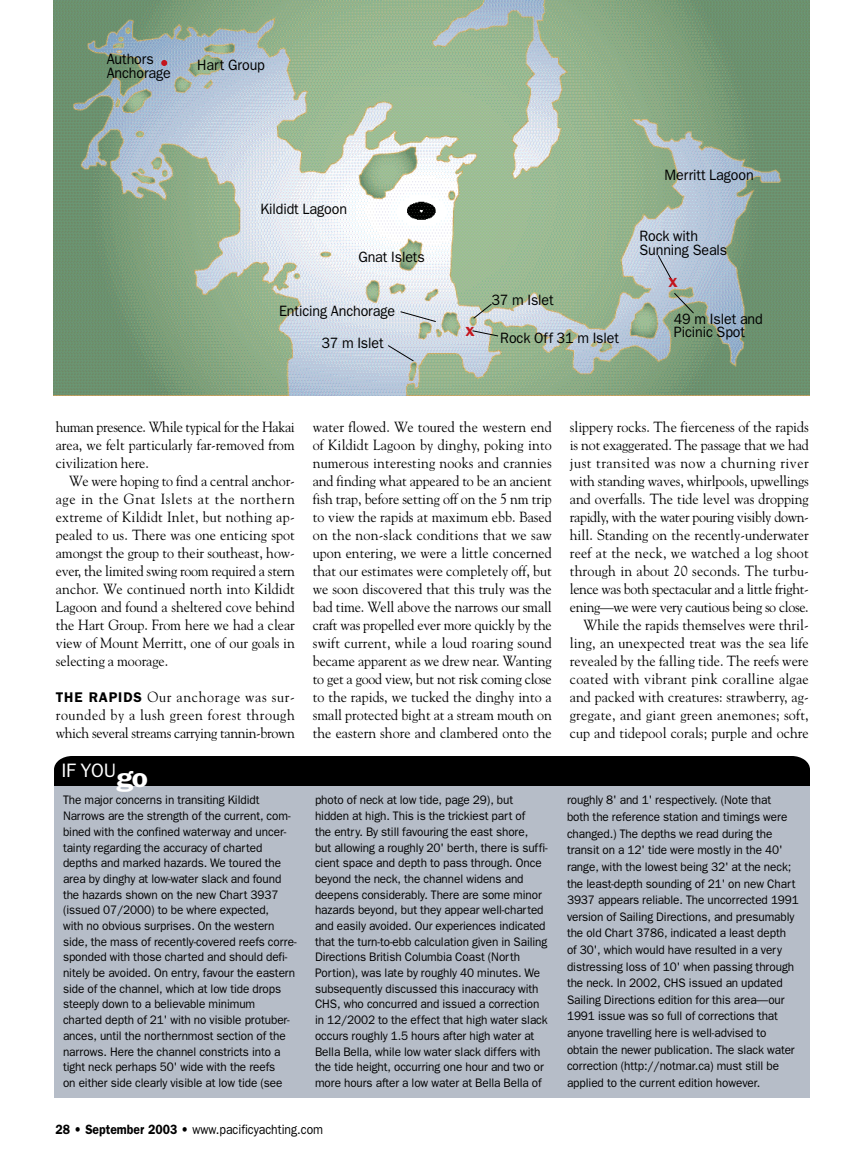
<style>
.page{position:relative;width:864px;height:1161px;background:#fff}
.page>*{position:absolute;margin:0;border:0;box-sizing:border-box;transform-origin:0 0}
.t1{font:600 27px "Franklin Gothic";color:#fff;scale:1.11 1}
.t2{font:19.5px "Franklin Gothic";color:#fff}
.t3{font:15px/13.5px "Franklin Gothic";letter-spacing:-.005em;color:#000;scale:.95 1}
.t4{font:14.7px/18px "Goudy";color:#000;text-align:justify;scale:.95 1}
.t5{font:13.5px "Franklin Gothic";color:#000;scale:.9 1}
.t6{font:12.3px/15.8px "Franklin Gothic";letter-spacing:-.005em;color:#000;scale:.95 1}
.t7{font:12px "Franklin Gothic";color:#c4151c}
.s1{font-family:"Franklin Gothic";font-weight:600;font-size:14.1px}
.s2{font-weight:600}
</style>
<div class="page">
<div style="left:54px;top:756px;width:756px;height:31px;background:#000"></div>
<div style="left:54px;top:787px;width:756px;height:311px;background:#b6bdc8"></div>
<img style="left:54px;top:0;width:756px;height:396px">
<svg style="left:161px;top:60px;width:6px;height:6px"></svg>
<svg style="left:387px;top:344px;width:28px;height:18px"></svg>
<svg style="left:400px;top:311px;width:37px;height:11px"></svg>
<svg style="left:473px;top:303px;width:19px;height:16px"></svg>
<svg style="left:472px;top:330px;width:27px;height:7px"></svg>
<svg style="left:657px;top:254px;width:17px;height:29px"></svg>
<svg style="left:673px;top:292px;width:22px;height:22px"></svg>
<p class="t3" style="left:107px;top:54px;width:69px">Authors<br>Anchorage</p>
<p class="t3" style="left:197px;top:59px;width:73px">Hart Group</p>
<p class="t3" style="left:260px;top:203px;width:93px">Kildidt Lagoon</p>
<p class="t3" style="left:358px;top:251px;width:72px">Gnat Islets</p>
<p class="t3" style="left:279px;top:306px;width:124px">Enticing Anchorage</p>
<p class="t3" style="left:321px;top:338px;width:67px">37 m Islet</p>
<p class="t3" style="left:665px;top:170px;width:95px">Merritt Lagoon</p>
<p class="t3" style="left:639px;top:231px;width:94px">Rock with<br>Sunning Seals</p>
<p class="t7" style="left:668px;top:278px;width:11px">X</p>
<p class="t3" style="left:491px;top:294px;width:67px">37 m Islet</p>
<p class="t3" style="left:500px;top:332px;width:127px">Rock Off 31 m Islet</p>
<p class="t3" style="left:674px;top:313px;width:95px">49 m Islet and</p>
<p class="t7" style="left:465px;top:327px;width:11px">X</p>
<p class="t3" style="left:674px;top:327px;width:77px">Picinic Spot</p>
<p class="t4" style="left:56px;top:419px;width:253px">human presence. While typical for the Hakai area, we felt particularly far-removed from civilization here.</p>
<p class="t4" style="left:56px;top:473px;width:253px;text-indent:13px">We were hoping to find a central anchor&shy;age in the Gnat Islets at the northern extreme of Kildidt Inlet, but nothing ap&shy;pealed to us. There was one enticing spot amongst the group to their southeast, how&shy;ever, the limited swing room required a stern anchor. We continued north into Kildidt Lagoon and found a sheltered cove behind the Hart Group. From here we had a clear view of Mount Merritt, one of our goals in selecting a moorage.</p>
<p class="t4" style="left:56px;top:689px;width:253px"><span class="s1">THE RAPIDS</span> Our anchorage was sur&shy;rounded by a lush green forest through which several streams carrying tannin-brown</p>
<h2 class="t2" style="left:61px;top:764px;width:56px">IF YOU</h2>
<h1 class="t1" style="left:116px;top:768px;width:30px">go</h1>
<p class="t4" style="left:313px;top:419px;width:253px">water flowed. We toured the western end of Kildidt Lagoon by dinghy, poking into numerous interesting nooks and crannies and finding what appeared to be an ancient fish trap, before setting off on the 5 nm trip to view the rapids at maximum ebb. Based on the non-slack conditions that we saw upon entering, we were a little concerned that our estimates were completely off, but we soon discovered that this truly was the bad time. Well above the narrows our small craft was propelled ever more quickly by the swift current, while a loud roaring sound became apparent as we drew near. Wanting to get a good view, but not risk coming close to the rapids, we tucked the dinghy into a small protected bight at a stream mouth on the eastern shore and clambered onto the</p>
<p class="t4" style="left:570px;top:419px;width:253px;text-align:right">slippery rocks. The fierceness of the rapids is not exaggerated. The passage that we had just transited was now a churning river with standing waves, whirlpools, upwellings and overfalls. The tide level was dropping rapidly, with the water pouring visibly down&shy;hill. Standing on the recently-underwater reef at the neck, we watched a log shoot through in about 20 seconds. The turbu&shy;lence was both spectacular and a little fright&shy;ening—we were very cautious being so close.<br>While the rapids themselves were thril&shy;ling, an unexpected treat was the sea life revealed by the falling tide. The reefs were coated with vibrant pink coralline algae and packed with creatures: strawberry, ag&shy;gregate, and giant green anemones; soft, cup and tidepool corals; purple and ochre</p>
<p class="t6" style="left:63px;top:793px;width:247px">The major concerns in transiting Kildidt Narrows are the strength of the current, com&shy;bined with the confined waterway and uncer&shy;tainty regarding the accuracy of charted depths and marked hazards. We toured the area by dinghy at low-water slack and found the hazards shown on the new Chart 3937 (issued 07/2000) to be where expected,<br>with no obvious surprises. On the western side, the mass of recently-covered reefs corre&shy;sponded with those charted and should defi&shy;nitely be avoided. On entry, favour the eastern side of the channel, which at low tide drops steeply down to a believable minimum charted depth of 21' with no visible protuber&shy;ances, until the northernmost section of the narrows. Here the channel constricts into a tight neck perhaps 50' wide with the reefs<br>on either side clearly visible at low tide (see</p>
<p class="t6" style="left:315px;top:793px;width:246px">photo of neck at low tide, page 29), but hidden at high. This is the trickiest part of<br>the entry. By still favouring the east shore,<br>but allowing a roughly 20' berth, there is suffi&shy;cient space and depth to pass through. Once beyond the neck, the channel widens and deepens considerably. There are some minor hazards beyond, but they appear well-charted and easily avoided. Our experiences indicated that the turn-to-ebb calculation given in Sailing Directions British Columbia Coast (North Portion), was late by roughly 40 minutes. We subsequently discussed this inaccuracy with CHS, who concurred and issued a correction in 12/2002 to the effect that high water slack occurs roughly 1.5 hours after high water at Bella Bella, while low water slack differs with the tide height, occurring one hour and two or more hours after a low water at Bella Bella of</p>
<p class="t6" style="left:567px;top:793px;width:246px;line-height:16.6px">roughly 8' and 1' respectively. (Note that<br>both the reference station and timings were changed.) The depths we read during the transit on a 12' tide were mostly in the 40' range, with the lowest being 32' at the neck; the least-depth sounding of 21' on new Chart 3937 appears reliable. The uncorrected 1991 version of Sailing Directions, and presumably the old Chart 3786, indicated a least depth of 30', which would have resulted in a very distressing loss of 10' when passing through the neck. In 2002, CHS issued an updated Sailing Directions edition for this area—our 1991 issue was so full of corrections that anyone travelling here is well-advised to obtain the newer publication. The slack water correction (http://notmar.ca) must still be applied to the current edition however.</p>
<p class="t5" style="left:56px;top:1125px;width:299px"><span class="s2">28</span> • <span class="s2">September 2003</span> • www.pacificyachting.com</p>
</div>
